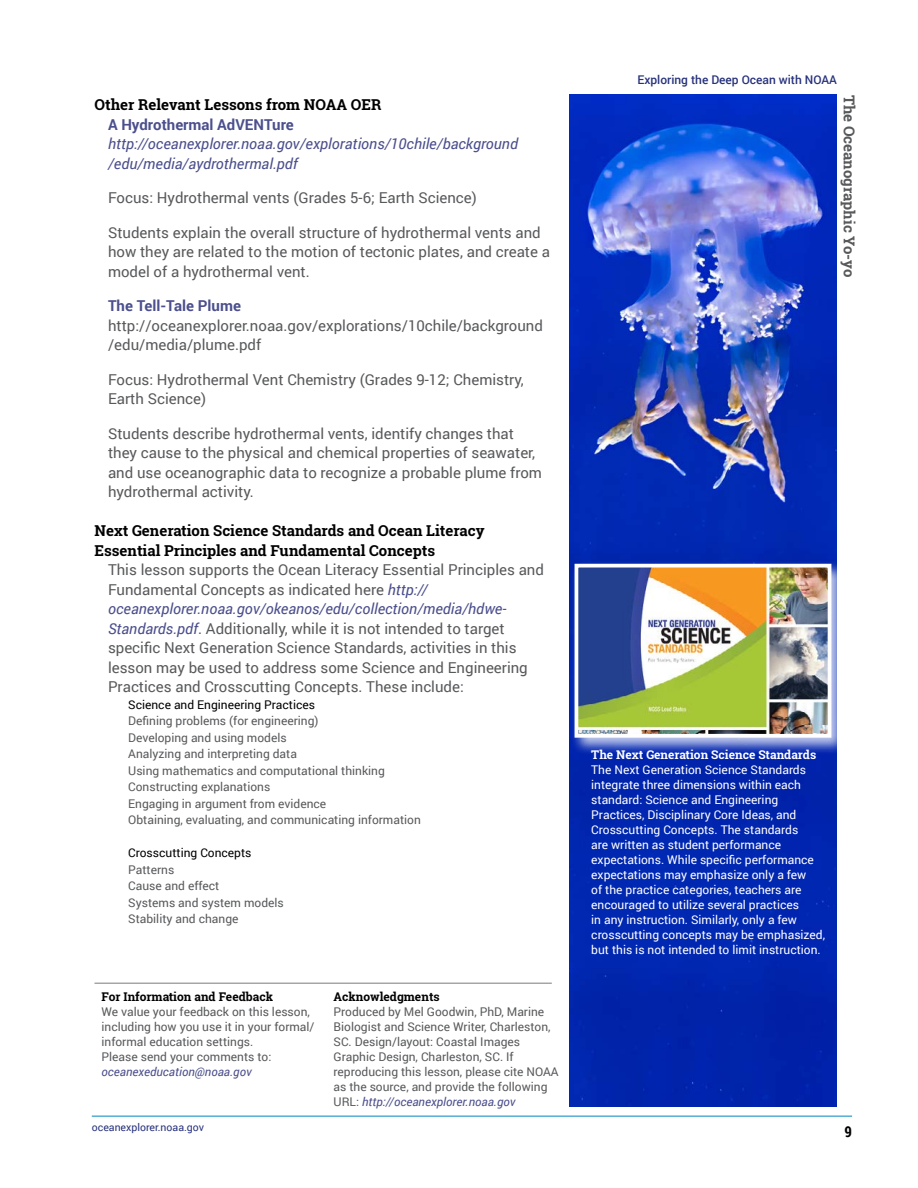
<style>
.page{position:relative;width:918px;height:1188px;background:#fff}
.page>*{position:absolute;margin:0;border:0;box-sizing:border-box;transform-origin:0 0}
.body_text{font:15px/19.5px "Roboto";color:#58595b}
.Lesson_Header{font:700 15px "Roboto Slab";color:#000}
.body_text-2{font:italic 15px/19.5px "Roboto";color:#4b4f8c}
.body_text-3{font:700 15px "Roboto";color:#4b4f8c}
.t1{font:700 15px "Roboto Slab";color:#58595b}
.t2{font:700 15px "Roboto Condensed";color:#000}
.Sidebar_Text{font:12px/15px "Roboto";color:#fff}
.Sidebar_Text-2{font:12px/15px "Roboto";color:#58595b}
.Indent__4375_-_125{font:12px "Roboto";color:#58595b}
.Indent__4375_-_125-2{font:12px "Roboto";color:#000}
.sidebar_header{font:700 12px "Roboto Slab";color:#000}
.sidebar_header-2{font:700 12px "Roboto Slab";color:#fff}
.t3{font:500 12px "Roboto";color:#27327b}
.Sidebar_Text-3{font:italic 12px "Roboto";color:#4b4f8c}
.t4{font:10.5px "Roboto";color:#27327b}
.s1{font-style:italic;color:#4b4f8c}
</style>
<div class="page">
<hr style="left:92px;top:1116px;width:760px;height:1px;background:#0083bf">
<div style="left:570px;top:659px;width:267px;height:448px;background:#0025ae"></div>
<img style="left:570px;top:94px;width:267px;height:565px">
<div style="left:571px;top:560px;width:277px;height:195px;background:#fff;opacity:.75"></div>
<img style="left:580px;top:569px;width:246px;height:164px">
<div style="left:575px;top:564px;width:256px;height:174px;border:4px solid #fff"></div>
<hr style="left:94px;top:983px;width:458px;height:1px;background:#58595b">
<p class="Lesson_Header" style="left:94px;top:94px;width:288px">Other Relevant Lessons from NOAA OER</p>
<p class="body_text-3" style="left:108px;top:114px;width:187px">A Hydrothermal AdVENTure</p>
<p class="body_text-2" style="left:108px;top:134px;width:412px">http://oceanexplorer.noaa.gov/explorations/10chile/background /edu/media/aydrothermal.pdf</p>
<p class="body_text" style="left:108px;top:188px;width:370px">Focus: Hydrothermal vents (Grades 5-6; Earth Science)</p>
<p class="body_text" style="left:108px;top:222px;width:444px">Students explain the overall structure of hydrothermal vents and how they are related to the motion of tectonic plates, and create a model of a hydrothermal vent.</p>
<p class="body_text-3" style="left:108px;top:295px;width:135px">The Tell-Tale Plume</p>
<p class="body_text" style="left:108px;top:315px;width:437px">http://oceanexplorer.noaa.gov/explorations/10chile/background /edu/media/plume.pdf</p>
<p class="body_text" style="left:108px;top:369px;width:417px">Focus: Hydrothermal Vent Chemistry (Grades 9-12; Chemistry,<br>Earth Science)</p>
<p class="body_text" style="left:108px;top:423px;width:436px">Students describe hydrothermal vents, identify changes that they cause to the physical and chemical properties of seawater, and use oceanographic data to recognize a probable plume from hydrothermal activity.</p>
<p class="Lesson_Header" style="left:94px;top:520px;width:392px">Next Generation Science Standards and Ocean Literacy</p>
<p class="Lesson_Header" style="left:94px;top:540px;width:342px">Essential Principles and Fundamental Concepts</p>
<p class="body_text" style="left:108px;top:560px;width:438px">This lesson supports the Ocean Literacy Essential Principles and</p>
<p class="body_text" style="left:108px;top:579px;width:421px">Fundamental Concepts as indicated here <span class="s1">http:// oceanexplorer.noaa.gov/okeanos/edu/collection/media/hdwe-Standards.pdf</span>. Additionally, while it is not intended to target specific Next Generation Science Standards, activities in this lesson may be used to address some Science and Engineering Practices and Crosscutting Concepts. These include:</p>
<p class="Indent__4375_-_125-2" style="left:128px;top:696px;width:188px">Science and Engineering Practices</p>
<p class="Indent__4375_-_125" style="left:128px;top:713px;width:192px">Defining problems (for engineering)</p>
<p class="Indent__4375_-_125" style="left:128px;top:729px;width:160px">Developing and using models</p>
<p class="Indent__4375_-_125" style="left:128px;top:746px;width:170px">Analyzing and interpreting data</p>
<p class="Indent__4375_-_125" style="left:128px;top:762px;width:258px">Using mathematics and computational thinking</p>
<p class="Indent__4375_-_125" style="left:128px;top:779px;width:144px">Constructing explanations</p>
<p class="Indent__4375_-_125" style="left:128px;top:795px;width:200px">Engaging in argument from evidence</p>
<p class="Indent__4375_-_125" style="left:128px;top:812px;width:294px">Obtaining, evaluating, and communicating information</p>
<p class="Indent__4375_-_125-2" style="left:128px;top:845px;width:125px">Crosscutting Concepts</p>
<p class="Indent__4375_-_125" style="left:128px;top:861px;width:48px">Patterns</p>
<p class="Indent__4375_-_125" style="left:128px;top:878px;width:93px">Cause and effect</p>
<p class="Indent__4375_-_125" style="left:128px;top:894px;width:157px">Systems and system models</p>
<p class="Indent__4375_-_125" style="left:128px;top:911px;width:112px">Stability and change</p>
<p class="sidebar_header" style="left:102px;top:989px;width:173px">For Information and Feedback</p>
<p class="Sidebar_Text-2" style="left:102px;top:1004px;width:215px">We value your feedback on this lesson, including how you use it in your formal/ informal education settings.</p>
<p class="Sidebar_Text-2" style="left:102px;top:1049px;width:171px">Please send your comments to:</p>
<p class="Sidebar_Text-3" style="left:102px;top:1064px;width:152px">oceanexeducation@noaa.gov</p>
<p class="t4" style="left:92px;top:1120px;width:114px">oceanexplorer.noaa.gov</p>
<p class="sidebar_header" style="left:334px;top:989px;width:108px">Acknowledgments</p>
<p class="Sidebar_Text-2" style="left:334px;top:1004px;width:227px">Produced by Mel Goodwin, PhD, Marine Biologist and Science Writer, Charleston, SC. Design/layout: Coastal Images Graphic Design, Charleston, SC. If reproducing this lesson, please cite NOAA as the source, and provide the following URL: <span class="s1">http://oceanexplorer.noaa.gov</span></p>
<p class="t3" style="left:637px;top:71px;width:201px">Exploring the Deep Ocean with NOAA</p>
<p class="t1" style="left:860px;top:94px;width:184px;rotate:90deg">The Oceanographic Yo-yo</p>
<p class="sidebar_header-2" style="left:591px;top:747px;width:226px">The Next Generation Science Standards</p>
<p class="Sidebar_Text" style="left:591px;top:762px;width:235px">The Next Generation Science Standards integrate three dimensions within each standard: Science and Engineering Practices, Disciplinary Core Ideas, and Crosscutting Concepts. The standards<br>are written as student performance expectations. While specific performance expectations may emphasize only a few<br>of the practice categories, teachers are encouraged to utilize several practices<br>in any instruction. Similarly, only a few crosscutting concepts may be emphasized, but this is not intended to limit instruction.</p>
<p class="t2" style="left:845px;top:1121px;width:9px">9</p>
</div>
